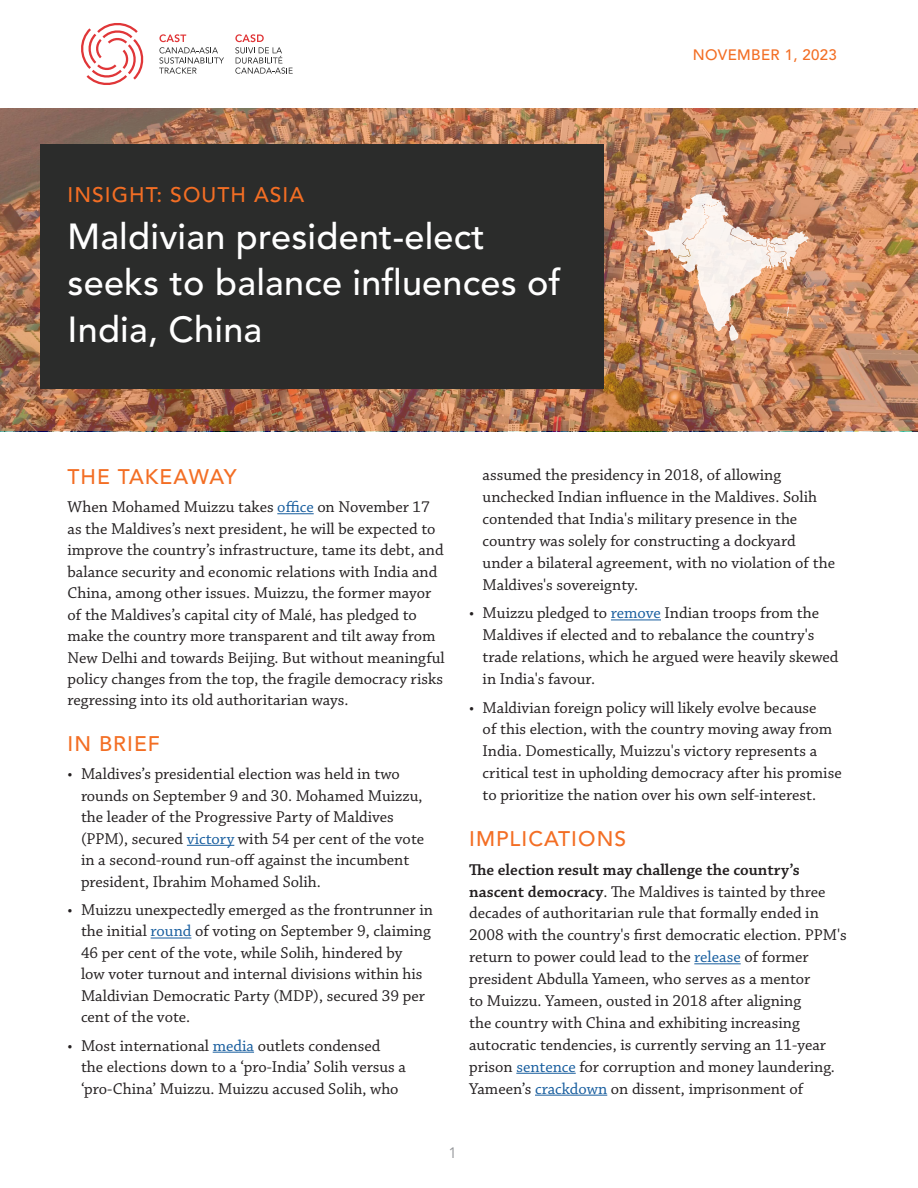
<style>
.page{position:relative;width:918px;height:1188px;background:#fff}
.page>*{position:absolute;margin:0;border:0;box-sizing:border-box;transform-origin:0 0}
.t1{font:500 36px/46.5px "Avenir LT Std";letter-spacing:.005em;color:#fff}
.Insights{font:500 21px "Avenir LT Std";letter-spacing:.05em;color:#f36e24}
.Body{font:16.5px/21.9px "Chaparral Pro";color:#231f20}
.Date{font:500 15px "Avenir LT Std";letter-spacing:.025em;color:#f36e24}
.t2{font:15px "Avenir LT Std";color:#939598}
.s1{color:#175d9e}
.s2{font-weight:600}
</style>
<div class="page">
<svg style="left:81px;top:23px;width:63px;height:62px"></svg>
<svg style="left:159px;top:34px;width:65px;height:40px"></svg>
<svg style="left:235px;top:34px;width:58px;height:40px"></svg>
<img style="left:0;top:109px;width:918px;height:322px">
<div style="left:40px;top:145px;width:564px;height:244px;background:#2b2c2b"></div>
<hr style="left:277px;top:513px;width:37px;height:1px;background:#175d9e">
<hr style="left:187px;top:845px;width:47px;height:1px;background:#175d9e">
<hr style="left:151px;top:938px;width:40px;height:1px;background:#175d9e">
<hr style="left:213px;top:1052px;width:41px;height:1px;background:#175d9e">
<hr style="left:611px;top:619px;width:50px;height:1px;background:#175d9e">
<hr style="left:694px;top:963px;width:47px;height:1px;background:#175d9e">
<hr style="left:516px;top:1073px;width:60px;height:1px;background:#175d9e">
<hr style="left:535px;top:1095px;width:72px;height:1px;background:#175d9e">
<img style="left:645px;top:193px;width:164px;height:148px">
<p class="Insights" style="left:68px;top:183px;width:238px">INSIGHT: SOUTH ASIA</p>
<h1 class="t1" style="left:68px;top:214px;width:495px">Maldivian president-elect seeks to balance influences of<br>India, China</h1>
<p class="Date" style="left:693px;top:46px;width:146px">NOVEMBER 1, 2023</p>
<h2 class="Insights" style="left:68px;top:464px;width:171px">THE TAKEAWAY</h2>
<p class="Body" style="left:68px;top:497px;width:379px;line-height:21.5px">When Mohamed Muizzu takes <span class="s1">office</span> on November 17 as the Maldives’s next president, he will be expected to improve the country’s infrastructure, tame its debt, and balance security and economic relations with India and China, among other issues. Muizzu, the former mayor of the Maldives’s capital city of Malé, has pledged to make the country more transparent and tilt away from New Delhi and towards Beijing. But without meaningful policy changes from the top, the fragile democracy risks regressing into its old authoritarian ways.</p>
<h2 class="Insights" style="left:68px;top:732px;width:94px">IN BRIEF</h2>
<p class="Body" style="left:81px;top:764px;width:345px;line-height:21.5px;text-indent:-14px">• Maldives’s presidential election was held in two rounds on September 9 and 30. Mohamed Muizzu, the leader of the Progressive Party of Maldives (PPM), secured <span class="s1">victory</span> with 54 per cent of the vote in a second-round run-off against the incumbent president, Ibrahim Mohamed Solih.</p>
<p class="Body" style="left:81px;top:900px;width:354px;line-height:21.5px;text-indent:-14px">• Muizzu unexpectedly emerged as the frontrunner in the initial <span class="s1">round</span> of voting on September 9, claiming 46 per cent of the vote, while Solih, hindered by<br>low voter turnout and internal divisions within his Maldivian Democratic Party (MDP), secured 39 per cent of the vote.</p>
<p class="Body" style="left:81px;top:1035px;width:327px;line-height:21.5px;text-indent:-14px">• Most international <span class="s1">media</span> outlets condensed the elections down to a ‘pro-India’ Solih versus a ‘pro‑China’ Muizzu. Muizzu accused Solih, who</p>
<p class="Body" style="left:483px;top:465px;width:354px">assumed the presidency in 2018, of allowing unchecked Indian influence in the Maldives. Solih contended that India's military presence in the country was solely for constructing a dockyard under a bilateral agreement, with no violation of the Maldives's sovereignty.</p>
<p class="Body" style="left:483px;top:603px;width:357px;text-indent:-14px">• Muizzu pledged to <span class="s1">remove</span> Indian troops from the Maldives if elected and to rebalance the country's trade relations, which he argued were heavily skewed in India's favour.</p>
<p class="Body" style="left:483px;top:697px;width:361px;text-indent:-14px">• Maldivian foreign policy will likely evolve because<br>of this election, with the country moving away from India. Domestically, Muizzu's victory represents a critical test in upholding democracy after his promise to prioritize the nation over his own self-interest.</p>
<h2 class="Insights" style="left:469px;top:827px;width:158px">IMPLICATIONS</h2>
<p class="Body" style="left:469px;top:859px;width:379px"><span class="s2">The election result may challenge the country’s nascent democracy</span>. The Maldives is tainted by three decades of authoritarian rule that formally ended in 2008 with the country's first democratic election. PPM's return to power could lead to the <span class="s1">release</span> of former president Abdulla Yameen, who serves as a mentor<br>to Muizzu. Yameen, ousted in 2018 after aligning<br>the country with China and exhibiting increasing autocratic tendencies, is currently serving an 11-year prison <span class="s1">sentence</span> for corruption and money laundering.<br>Yameen’s <span class="s1">crackdown</span> on dissent, imprisonment of</p>
<p class="t2" style="left:448px;top:1144px;width:10px">1</p>
</div>
